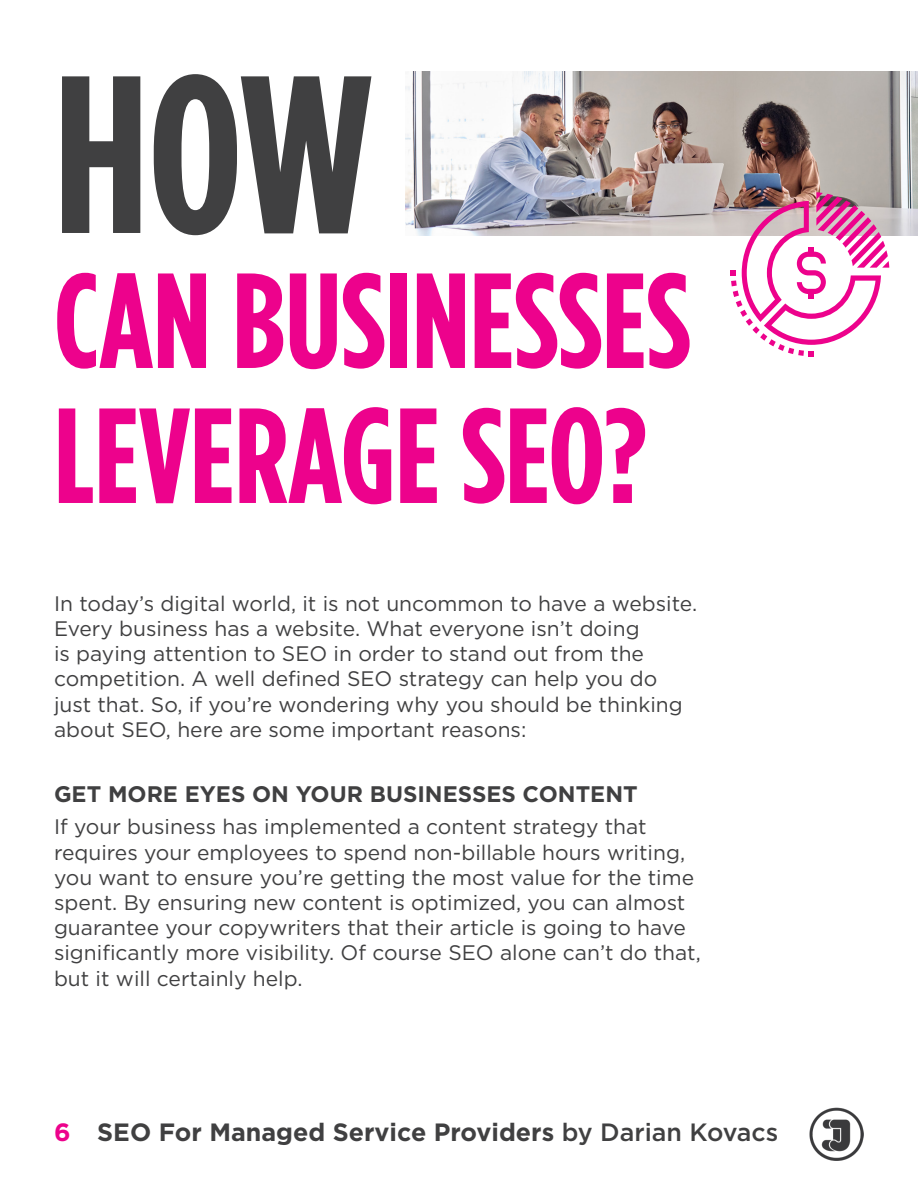
<style>
.page{position:relative;width:918px;height:1188px;background:#fff}
.page>*{position:absolute;margin:0;border:0;box-sizing:border-box;transform-origin:0 0}
.t1{font:700 223.8px "Gotham Condensed";color:#404041}
.t2{font:700 135px/135px "Gotham Condensed";color:#ed028c}
.t3{font:700 25.05px "Gotham";color:#404041}
.t4{font:700 22.5px "Gotham";color:#404041}
.t5{font:21px/25.2px "Gotham";color:#404041}
.s1{color:#ed028c}
.s2{font-weight:500}
</style>
<div class="page">
<img style="left:810px;top:1107px;width:54px;height:54px">
<img style="left:405px;top:71px;width:513px;height:164px">
<svg style="left:731px;top:192px;width:158px;height:164px"></svg>
<div style="left:809px;top:291px;width:5px;height:8px;background:#ed028c"></div>
<p class="t1" style="left:54px;top:23px;width:320px">HOW</p>
<p class="t2" style="left:54px;top:253px;width:638px">CAN BUSINESSES<br>LEVERAGE SEO?</p>
<p class="t5" style="left:54px;top:590px;width:645px">In today’s digital world, it is not uncommon to have a website.<br>Every business has a website. What everyone isn’t doing<br>is paying attention to SEO in order to stand out from the competition. A well defined SEO strategy can help you do just that. So, if you’re wondering why you should be thinking about SEO, here are some important reasons:</p>
<p class="t4" style="left:54px;top:780px;width:585px">GET MORE EYES ON YOUR BUSINESSES CONTENT</p>
<p class="t5" style="left:54px;top:814px;width:648px">If your business has implemented a content strategy that requires your employees to spend non-billable hours writing, you want to ensure you’re getting the most value for the time spent. By ensuring new content is optimized, you can almost guarantee your copywriters that their article is going to have significantly more visibility. Of course SEO alone can’t do that, but it will certainly help.</p>
<p class="t3" style="left:54px;top:1115px;width:726px"><span class="s1">6</span> SEO For Managed Service Providers <span class="s2">by Darian Kovacs</span></p>
</div>
